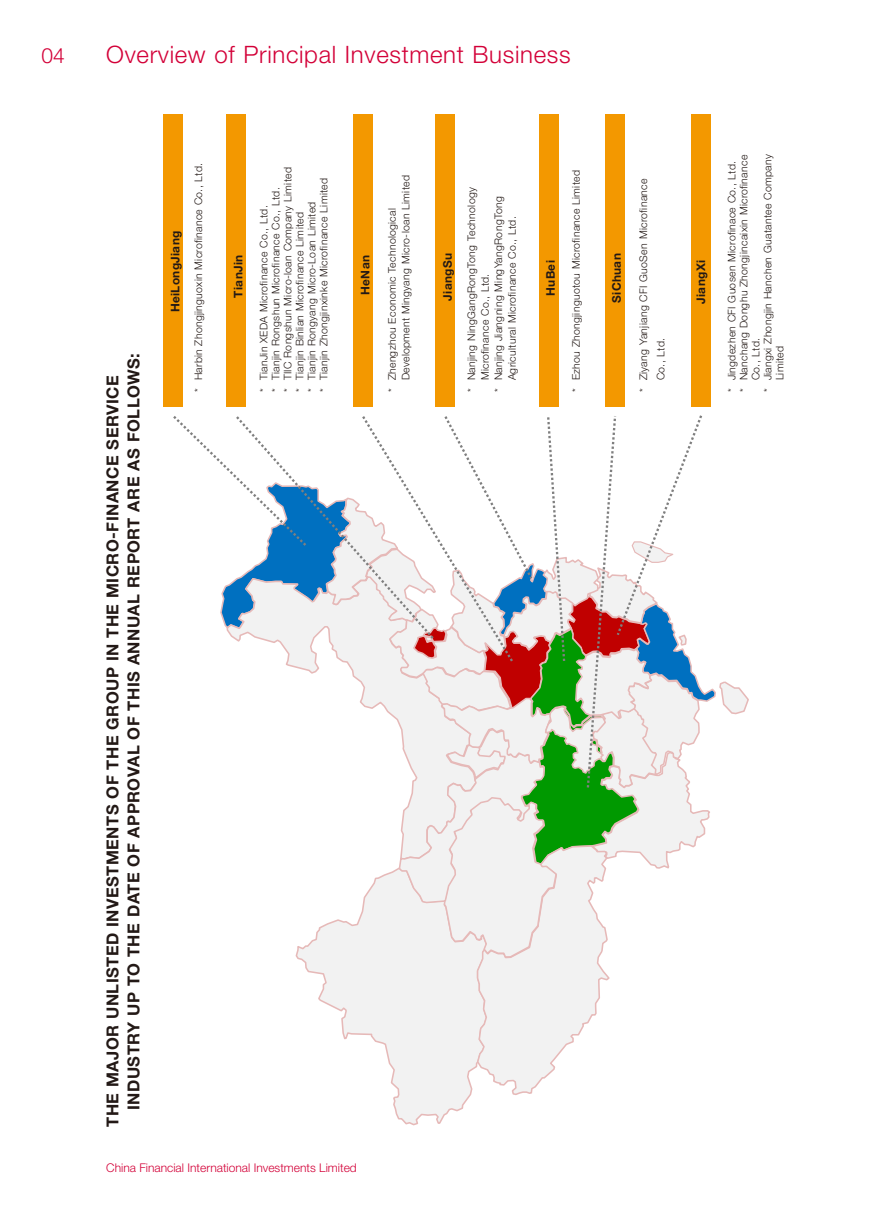
<style>
.page{position:relative;width:893px;height:1212px;background:#fff}
.page>*{position:absolute;margin:0;border:0;box-sizing:border-box;transform-origin:0 0}
.t1{font:300 24px "Helvetica Neue LT Std";letter-spacing:.03em;color:#d30038}
.t2{font:300 21px "Helvetica Neue LT Std";color:#d30038}
.t3{font:700 16.5px/21px "Helvetica Neue LT Std";letter-spacing:.03em;color:#231916}
.t4{font:300 12px "Helvetica Neue LT Std";color:#d30038}
.t5{font:700 11.85px "Helvetica Neue LT Std";letter-spacing:.03em;color:#231916}
.t6{font:300 10.5px/12px "Helvetica Neue LT Std";letter-spacing:.03em;color:#231916}
</style>
<div class="page">
<svg style="left:393px;top:1096px;width:77px;height:30px"></svg>
<svg style="left:173px;top:415px;width:576px;height:681px"></svg>
<div style="left:163px;top:115px;width:20px;height:292px;background:#f39800"></div>
<div style="left:226px;top:115px;width:19px;height:292px;background:#f39800"></div>
<div style="left:354px;top:115px;width:19px;height:292px;background:#f39800"></div>
<div style="left:436px;top:115px;width:19px;height:292px;background:#f39800"></div>
<div style="left:539px;top:115px;width:19px;height:292px;background:#f39800"></div>
<div style="left:605px;top:115px;width:19px;height:292px;background:#f39800"></div>
<div style="left:692px;top:115px;width:19px;height:292px;background:#f39800"></div>
<h2 class="t2" style="left:41px;top:42px;width:25px">04</h2>
<h1 class="t1" style="left:106px;top:40px;width:466px">Overview of Principal Investment Business</h1>
<h3 class="t3" style="left:102px;top:1110px;width:758px;text-indent:-17px;rotate:-90deg">THE MAJOR UNLISTED INVESTMENTS OF THE GROUP IN THE MICRO-FINANCE SERVICE<br>INDUSTRY UP TO THE DATE OF APPROVAL OF THIS ANNUAL REPORT ARE AS FOLLOWS:</h3>
<p class="t5" style="left:168px;top:312px;width:83px;rotate:-90deg">HeiLongJiang</p>
<p class="t6" style="left:192px;top:392px;width:230px;rotate:-90deg">* Harbin Zhongjinguoxin Microfinance Co., Ltd.</p>
<p class="t6" style="left:385px;top:380px;width:207px;line-height:13.5px;text-indent:-11px;rotate:-90deg">* Zhengzhou Economic Technological<br>Development Mingyang Micro-loan Limited</p>
<p class="t6" style="left:465px;top:392px;width:206px;rotate:-90deg">* Nanjing NingGangRongTong Technology</p>
<p class="t6" style="left:258px;top:392px;width:226px;rotate:-90deg">* TianJin XEDA Microfinance Co., Ltd.<br>* Tianjin Rongshun Microfinance Co., Ltd.<br>* TIIC Rongshun Micro-loan Company Limited * Tianjin Binlian Microfinance Limited<br>* Tianjin Rongyang Micro-Loan Limited<br>* Tianjin Zhongjinxinke Microfinance Limited</p>
<p class="t6" style="left:635px;top:380px;width:204px;line-height:17.1px;text-indent:-11px;rotate:-90deg">* Ziyang Yanjiang CFI GuoSen Microfinance<br>Co., Ltd.</p>
<p class="t6" style="left:570px;top:392px;width:223px;rotate:-90deg">* Ezhou Zhongjinguotou Microfinance Limited</p>
<p class="t6" style="left:492px;top:392px;width:197px;rotate:-90deg">* Nanjing Jiangning MingYangRongTong</p>
<p class="t6" style="left:506px;top:380px;width:165px;rotate:-90deg">Agricultural Microfinance Co., Ltd.</p>
<p class="t5" style="left:231px;top:298px;width:44px;rotate:-90deg">TianJin</p>
<p class="t5" style="left:358px;top:295px;width:41px;rotate:-90deg">HeNan</p>
<p class="t5" style="left:440px;top:301px;width:49px;rotate:-90deg">JiangSu</p>
<p class="t5" style="left:609px;top:303px;width:51px;rotate:-90deg">SiChuan</p>
<p class="t5" style="left:543px;top:296px;width:37px;rotate:-90deg">HuBei</p>
<p class="t6" style="left:479px;top:380px;width:108px;rotate:-90deg">Microfinance Co., Ltd.</p>
<p class="t4" style="left:106px;top:1160px;width:252px">China Financial International Investments Limited</p>
<p class="t5" style="left:693px;top:304px;width:45px;rotate:-90deg">JiangXi</p>
<p class="t6" style="left:761px;top:392px;width:239px;rotate:-90deg">* Jiangxi Zhongjin Hanchen Guatantee Company</p>
<p class="t6" style="left:725px;top:392px;width:232px;rotate:-90deg">* Jingdezhen CFI Guosen Microfinace Co., Ltd.</p>
<p class="t6" style="left:737px;top:392px;width:238px;rotate:-90deg">* Nanchang Donghu Zhongjincaixin Microfinance</p>
<p class="t6" style="left:749px;top:380px;width:44px;rotate:-90deg">Co., Ltd.</p>
<p class="t6" style="left:773px;top:380px;width:36px;rotate:-90deg">Limited</p>
</div>
